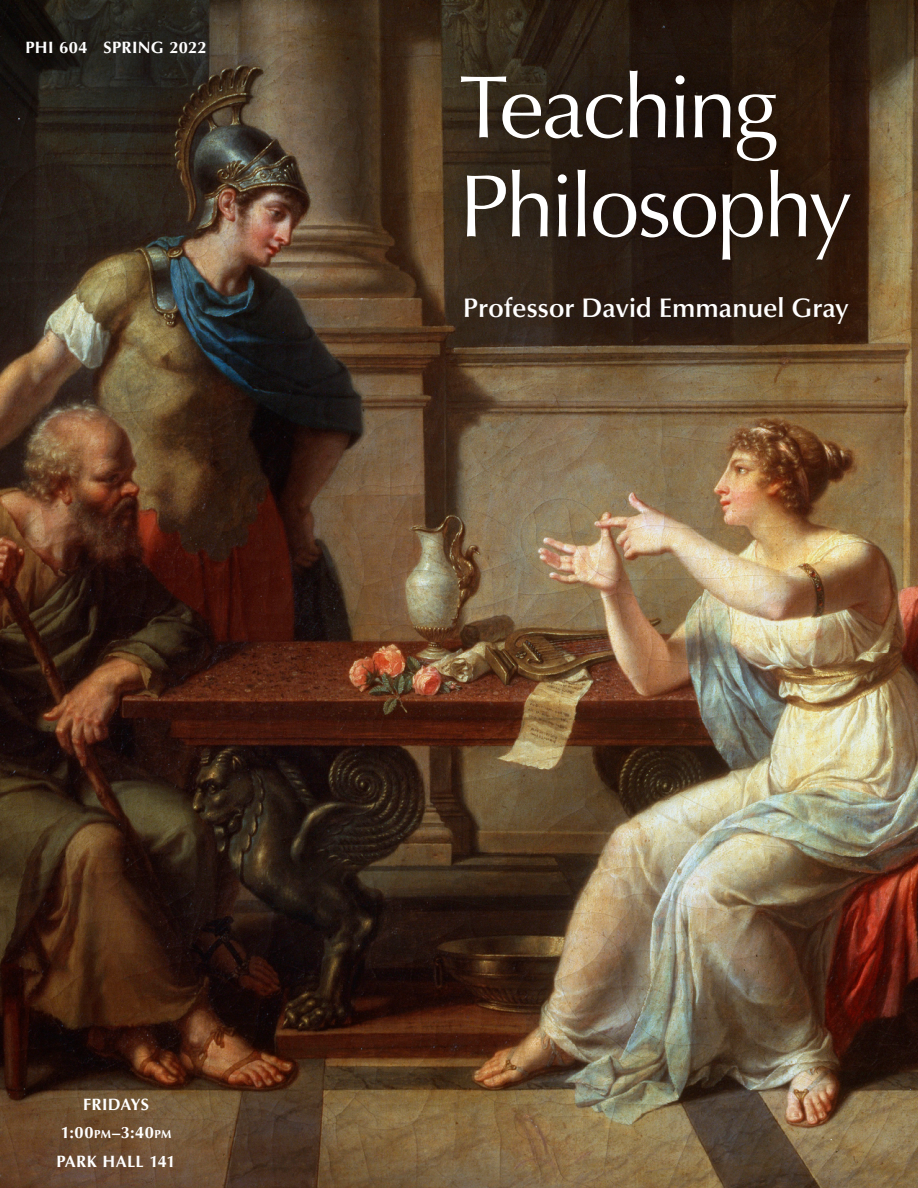
<style>
.page{position:relative;width:918px;height:1188px;background:#fff}
.page>*{position:absolute;margin:0;border:0;box-sizing:border-box;transform-origin:0 0}
.t1{font:88.5px/99px "Optima LT Std";letter-spacing:-.04em;color:#fff}
.t2{font:600 27px "Optima LT Std";letter-spacing:-.005em;color:#fff}
.t3{font:700 16.5px "Optima LT Std";letter-spacing:.02em;color:#fff}
.s1{font-size:11.55px}
</style>
<div class="page">
<img style="left:0;top:0;width:918px;height:1188px">
<div style="left:407px;top:15px;width:498px;height:363px;background:#000;opacity:.75"></div>
<div style="left:0;top:0;width:356px;height:211px;background:#000;opacity:.75"></div>
<p class="t3" style="left:25px;top:38px;width:183px">PHI 604 SPRING 2022</p>
<h1 class="t1" style="left:459px;top:59px;width:395px">Teaching<br>Philosophy</h1>
<h2 class="t2" style="left:463px;top:292px;width:388px">Professor David Emmanuel Gray</h2>
<p class="t3" style="left:83px;top:1095px;width:67px">FRIDAYS</p>
<p class="t3" style="left:61px;top:1123px;width:112px">1:00<span class="s1">PM</span>–3:40<span class="s1">PM</span></p>
<p class="t3" style="left:56px;top:1151px;width:121px">PARK HALL 141</p>
</div>
